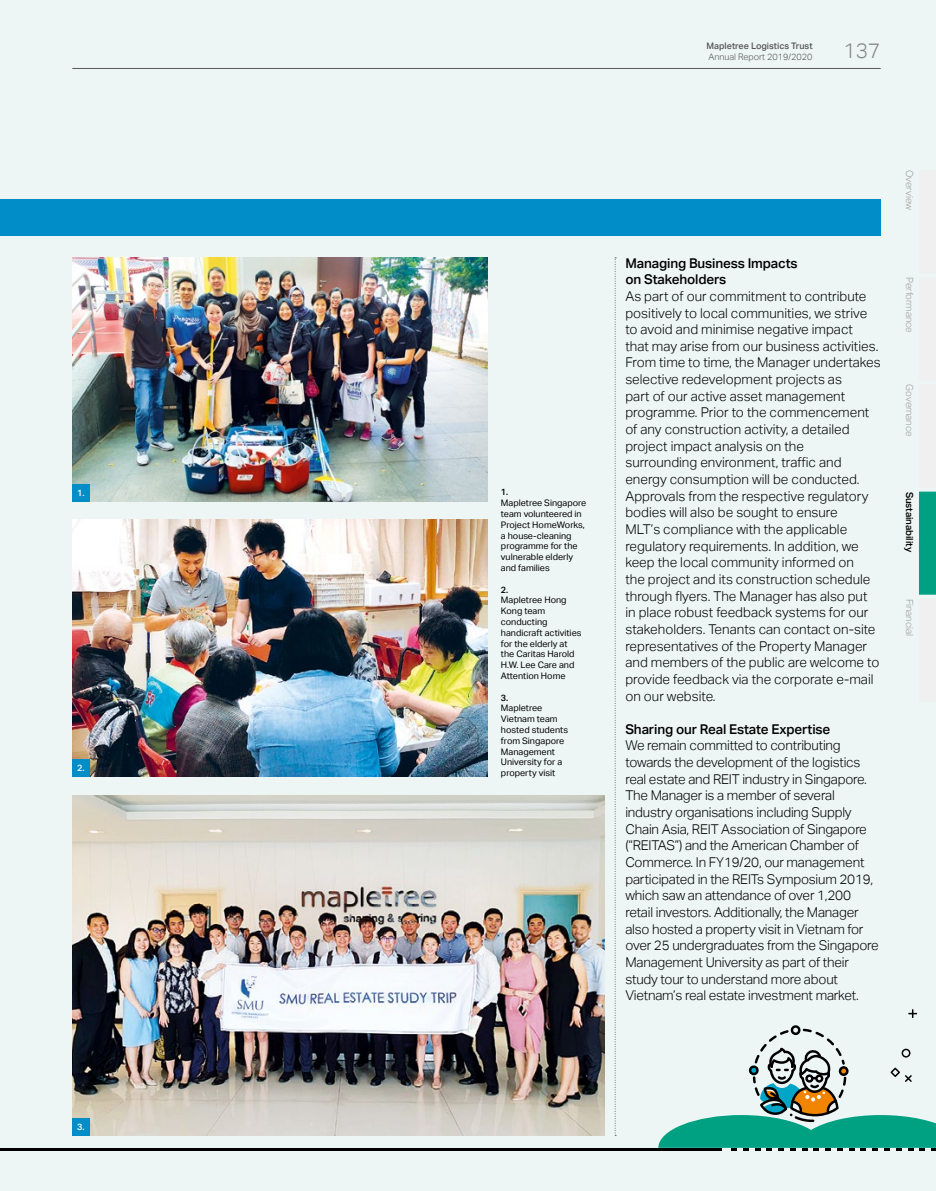
<style>
.page{position:relative;width:936px;height:1191px;background:#fff}
.page>*{position:absolute;margin:0;border:0;box-sizing:border-box;transform-origin:0 0}
.t1{font:300 21px "Aktiv Grotesk";color:#878787}
.t2{font:300 13.5px/16.6px "Aktiv Grotesk";color:#000}
.t3{font:500 13.5px/16.6px "Aktiv Grotesk";letter-spacing:-.01em;color:#000}
.t4{font:300 9.75px "Aktiv Grotesk";letter-spacing:-.01em;color:#9d9d9c}
.t5{font:500 9.75px "Aktiv Grotesk";letter-spacing:-.01em;color:#000}
.t6{font:9px/10.8px "Aktiv Grotesk";color:#000}
.t7{font:500 9px "Aktiv Grotesk";color:#575756}
.t8{font:300 9px "Aktiv Grotesk";color:#575756}
.t9{font:500 9px "Aktiv Grotesk";color:#000}
.t10{font:500 9px "Aktiv Grotesk";color:#fff}
</style>
<div class="page">
<div style="left:0;top:0;width:935px;height:1191px;background:#edf6f4"></div>
<svg style="left:614px;top:257px;width:2px;height:879px"></svg>
<img style="left:72px;top:257px;width:415px;height:244px">
<img style="left:72px;top:795px;width:532px;height:340px">
<img style="left:72px;top:520px;width:415px;height:256px">
<div style="left:72px;top:484px;width:17px;height:17px;background:#008dc8"></div>
<div style="left:72px;top:759px;width:17px;height:17px;background:#008dc8"></div>
<div style="left:72px;top:1118px;width:17px;height:17px;background:#008dc8"></div>
<hr style="left:0;top:1148px;width:721px;height:2px;background:#000">
<svg style="left:908px;top:1009px;width:9px;height:9px"></svg>
<svg style="left:658px;top:1025px;width:277px;height:125px"></svg>
<div style="left:0;top:200px;width:880px;height:36px;background:#008dc8"></div>
<hr style="left:72px;top:68px;width:808px;height:1px;background:#575756">
<div style="left:918px;top:170px;width:17px;height:103px;background:#f0f0f0"></div>
<div style="left:918px;top:277px;width:17px;height:103px;background:#f0f0f0"></div>
<div style="left:918px;top:384px;width:17px;height:103px;background:#f0f0f0"></div>
<div style="left:918px;top:491px;width:17px;height:103px;background:#00a183"></div>
<div style="left:918px;top:599px;width:17px;height:103px;background:#f0f0f0"></div>
<p class="t10" style="left:77px;top:487px;width:9px">1.</p>
<p class="t10" style="left:77px;top:762px;width:9px">2.</p>
<p class="t10" style="left:77px;top:1122px;width:9px">3.</p>
<p class="t7" style="left:706px;top:41px;width:108px">Mapletree Logistics Trust</p>
<p class="t8" style="left:708px;top:51px;width:106px">Annual Report 2019/2020</p>
<h1 class="t1" style="left:843px;top:38px;width:39px">137</h1>
<p class="t9" style="left:501px;top:487px;width:9px">1.</p>
<p class="t6" style="left:501px;top:497px;width:87px">Mapletree Singapore team volunteered in<br>Project HomeWorks, a house-cleaning programme for the vulnerable elderly and families</p>
<p class="t9" style="left:501px;top:584px;width:9px">2.</p>
<p class="t6" style="left:501px;top:595px;width:82px">Mapletree Hong<br>Kong team conducting handicraft activities for the elderly at the Caritas Harold<br>H.W. Lee Care and<br>Attention Home</p>
<p class="t9" style="left:501px;top:692px;width:9px">3.</p>
<p class="t6" style="left:501px;top:703px;width:69px">Mapletree<br>Vietnam team hosted students from Singapore<br>Management<br>University for a property visit</p>
<p class="t3" style="left:625px;top:254px;width:174px">Managing Business Impacts on Stakeholders</p>
<p class="t2" style="left:625px;top:288px;width:257px">As part of our commitment to contribute positively to local communities, we strive to avoid and minimise negative impact<br>that may arise from our business activities.<br>From time to time, the Manager undertakes selective redevelopment projects as<br>part of our active asset management programme. Prior to the commencement of any construction activity, a detailed project impact analysis on the<br>surrounding environment, traffic and energy consumption will be conducted.<br>Approvals from the respective regulatory bodies will also be sought to ensure<br>MLT’s compliance with the applicable regulatory requirements. In addition, we keep the local community informed on<br>the project and its construction schedule through flyers. The Manager has also put in place robust feedback systems for our stakeholders. Tenants can contact on-site representatives of the Property Manager and members of the public are welcome to provide feedback via the corporate e-mail on our website.</p>
<p class="t3" style="left:625px;top:721px;width:206px">Sharing our Real Estate Expertise</p>
<p class="t2" style="left:625px;top:737px;width:255px">We remain committed to contributing towards the development of the logistics real estate and REIT industry in Singapore.<br>The Manager is a member of several industry organisations including Supply Chain Asia, REIT Association of Singapore (“REITAS”) and the American Chamber of Commerce. In FY19/20, our management participated in the REITs Symposium 2019, which saw an attendance of over 1,200 retail investors. Additionally, the Manager also hosted a property visit in Vietnam for over 25 undergraduates from the Singapore Management University as part of their study tour to understand more about Vietnam’s real estate investment market.</p>
<p class="t4" style="left:915px;top:170px;width:41px;rotate:90deg">Overview</p>
<p class="t4" style="left:915px;top:277px;width:57px;rotate:90deg">Performance</p>
<p class="t4" style="left:915px;top:384px;width:54px;rotate:90deg">Governance</p>
<p class="t5" style="left:915px;top:491px;width:62px;rotate:90deg">Sustainability</p>
<p class="t4" style="left:915px;top:599px;width:38px;rotate:90deg">Financial</p>
</div>
